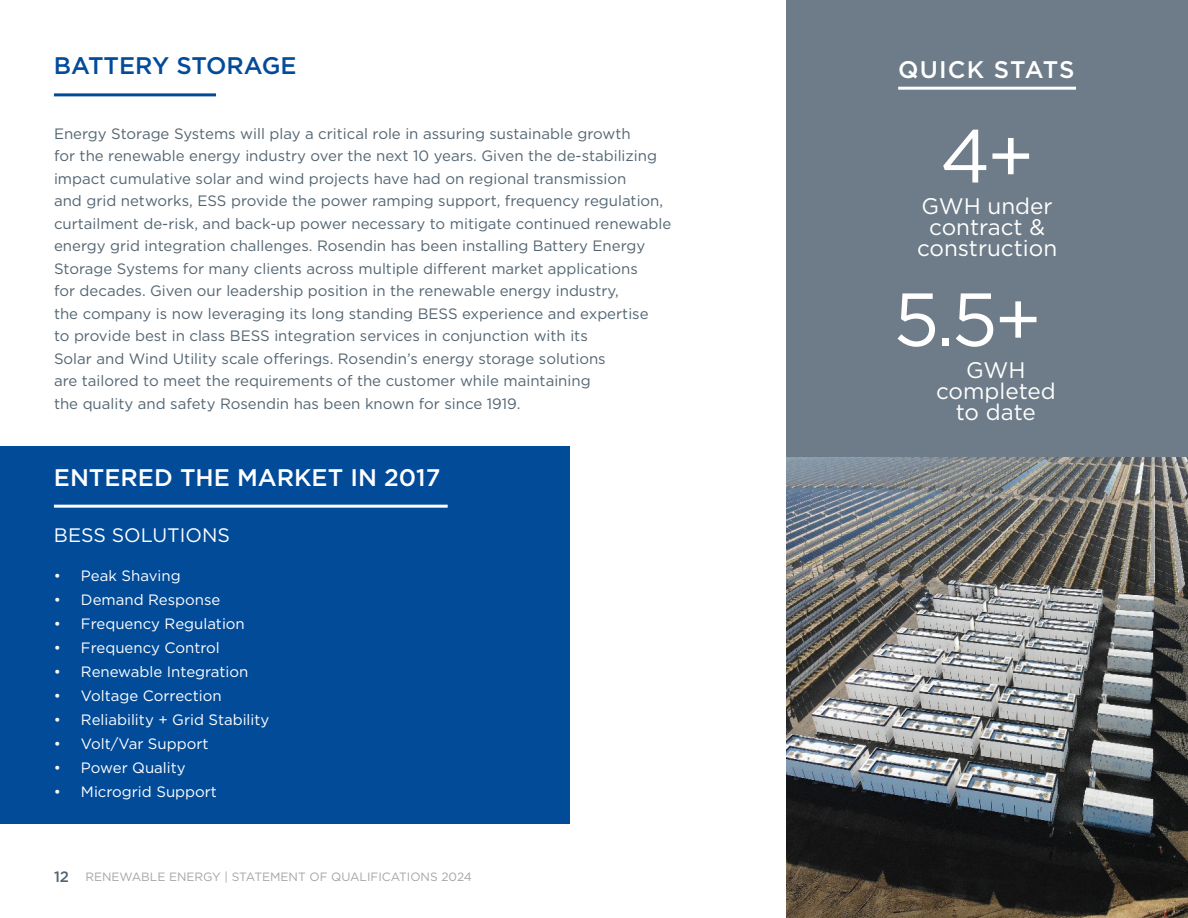
<style>
.page{position:relative;width:1188px;height:918px;background:#fff}
.page>*{position:absolute;margin:0;border:0;box-sizing:border-box;transform-origin:0 0}
.t1{font:75px "Gotham";color:#fff}
.t2{font:500 24px "Gotham";color:#fff}
.t3{font:500 24px "Gotham";color:#024b99}
.t4{font:500 24px "Gotham";letter-spacing:.04em;color:#fff}
.t5{font:22.5px/21px "Gotham";color:#fff;text-align:center}
.t6{font:19.5px "Gotham";color:#fff}
.t7{font:15px/22.5px "Gotham";color:#536572}
.t8{font:15px "Gotham";color:#fff}
.t9{font:12px "Gotham";color:#a4a5a9}
.s1{font-weight:500;font-size:15px;color:#536572}
</style>
<div class="page">
<hr style="left:54px;top:93px;width:162px;height:3px;background:#024b99">
<img style="left:786px;top:457px;width:402px;height:461px">
<div style="left:786px;top:0;width:402px;height:457px;background:#6d7c88"></div>
<hr style="left:898px;top:87px;width:178px;height:3px;background:#fff">
<div style="left:0;top:446px;width:569px;height:378px;background:#024b99"></div>
<hr style="left:54px;top:505px;width:394px;height:3px;background:#fff">
<h2 class="t3" style="left:54px;top:50px;width:244px">BATTERY STORAGE</h2>
<p class="t7" style="left:54px;top:122px;width:619px">Energy Storage Systems will play a critical role in assuring sustainable growth<br>for the renewable energy industry over the next 10 years. Given the de-stabilizing impact cumulative solar and wind projects have had on regional transmission<br>and grid networks, ESS provide the power ramping support, frequency regulation, curtailment de-risk, and back-up power necessary to mitigate continued renewable energy grid integration challenges. Rosendin has been installing Battery Energy Storage Systems for many clients across multiple different market applications<br>for decades. Given our leadership position in the renewable energy industry,<br>the company is now leveraging its long standing BESS experience and expertise<br>to provide best in class BESS integration services in conjunction with its<br>Solar and Wind Utility scale offerings. Rosendin’s energy storage solutions<br>are tailored to meet the requirements of the customer while maintaining<br>the quality and safety Rosendin has been known for since 1919.</p>
<h2 class="t2" style="left:54px;top:462px;width:388px">ENTERED THE MARKET IN 2017</h2>
<h3 class="t6" style="left:54px;top:523px;width:178px">BESS SOLUTIONS</h3>
<p class="t8" style="left:54px;top:566px;width:128px">• Peak Shaving</p>
<p class="t8" style="left:54px;top:590px;width:168px">• Demand Response</p>
<p class="t8" style="left:54px;top:614px;width:192px">• Frequency Regulation</p>
<p class="t8" style="left:54px;top:638px;width:167px">• Frequency Control</p>
<p class="t8" style="left:54px;top:662px;width:196px">• Renewable Integration</p>
<p class="t8" style="left:54px;top:686px;width:169px">• Voltage Correction</p>
<p class="t8" style="left:54px;top:710px;width:217px">• Reliability + Grid Stability</p>
<p class="t8" style="left:54px;top:734px;width:156px">• Volt/Var Support</p>
<p class="t8" style="left:54px;top:758px;width:133px">• Power Quality</p>
<p class="t8" style="left:54px;top:782px;width:164px">• Microgrid Support</p>
<p class="t9" style="left:54px;top:869px;width:419px"><span class="s1">12</span> RENEWABLE ENERGY | STATEMENT OF QUALIFICATIONS 2024</p>
<h2 class="t4" style="left:898px;top:54px;width:178px">QUICK STATS</h2>
<h1 class="t1" style="left:940px;top:108px;width:96px">4+</h1>
<h3 class="t5" style="left:917px;top:195px;width:142px">GWH under contract &amp; construction</h3>
<h1 class="t1" style="left:894px;top:271px;width:150px">5.5+</h1>
<h3 class="t5" style="left:936px;top:359px;width:121px">GWH completed to date</h3>
</div>
